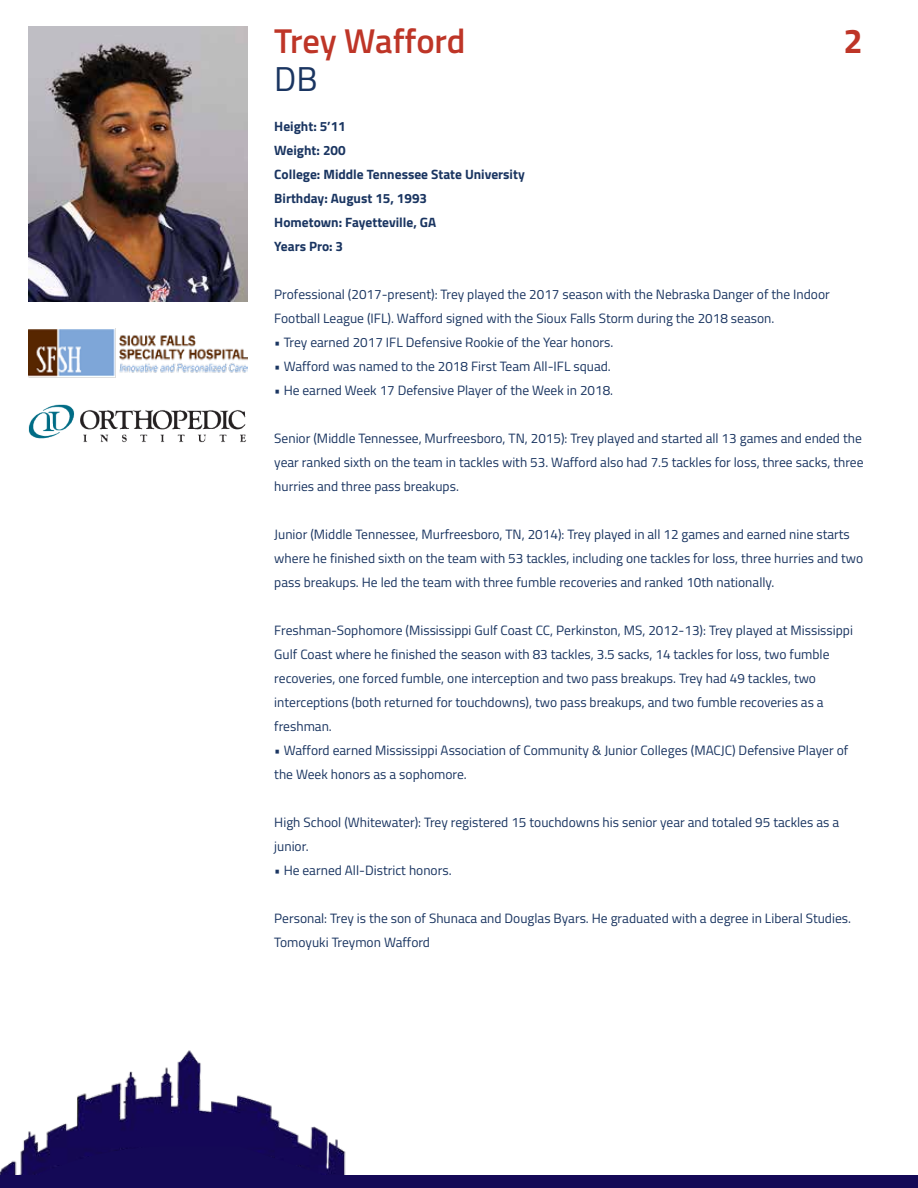
<style>
.page{position:relative;width:918px;height:1188px;background:#fff}
.page>*{position:absolute;margin:0;border:0;box-sizing:border-box;transform-origin:0 0}
.t1{font:600 34.5px "Titillium";letter-spacing:-.005em;color:#be3527}
.t2{font:34.5px "Titillium";color:#1a3561}
.t3{font:700 34.5px "Titillium";color:#be3527}
.t4{font:13.5px/24px "Titillium";color:#1a3561}
.t5{font:700 13.5px/24px "Titillium";color:#1a3561}
</style>
<div class="page">
<img style="left:28px;top:27px;width:220px;height:274px">
<img style="left:0;top:1050px;width:338px;height:125px">
<svg style="left:4px;top:1146px;width:342px;height:29px;background:#20155d"></svg>
<div style="left:0;top:1175px;width:918px;height:13px;background:#140956"></div>
<img style="left:28px;top:404px;width:218px;height:39px">
<img style="left:28px;top:328px;width:220px;height:50px">
<h1 class="t1" style="left:274px;top:15px;width:193px">Trey Wafford</h1>
<h1 class="t3" style="left:843px;top:14px;width:21px">2</h1>
<h1 class="t2" style="left:274px;top:54px;width:45px">DB</h1>
<p class="t5" style="left:274px;top:113px;width:252px">Height: 5’11<br>Weight: 200<br>College: Middle Tennessee State University<br>Birthday: August 15, 1993<br>Hometown: Fayetteville, GA<br>Years Pro: 3</p>
<p class="t4" style="left:274px;top:281px;width:557px">Professional (2017-present): Trey played the 2017 season with the Nebraska Danger of the Indoor<br>Football League (IFL). Wafford signed with the Sioux Falls Storm during the 2018 season.</p>
<p class="t4" style="left:274px;top:329px;width:341px">• Trey earned 2017 IFL Defensive Rookie of the Year honors.</p>
<p class="t4" style="left:274px;top:353px;width:338px">• Wafford was named to the 2018 First Team All-IFL squad.</p>
<p class="t4" style="left:274px;top:377px;width:340px">• He earned Week 17 Defensive Player of the Week in 2018.</p>
<p class="t4" style="left:274px;top:425px;width:591px">Senior (Middle Tennessee, Murfreesboro, TN, 2015): Trey played and started all 13 games and ended the year ranked sixth on the team in tackles with 53. Wafford also had 7.5 tackles for loss, three sacks, three hurries and three pass breakups.</p>
<p class="t4" style="left:274px;top:521px;width:590px">Junior (Middle Tennessee, Murfreesboro, TN, 2014): Trey played in all 12 games and earned nine starts where he finished sixth on the team with 53 tackles, including one tackles for loss, three hurries and two pass breakups. He led the team with three fumble recoveries and ranked 10th nationally.</p>
<p class="t4" style="left:274px;top:617px;width:580px">Freshman-Sophomore (Mississippi Gulf Coast CC, Perkinston, MS, 2012-13): Trey played at Mississippi Gulf Coast where he finished the season with 83 tackles, 3.5 sacks, 14 tackles for loss, two fumble recoveries, one forced fumble, one interception and two pass breakups. Trey had 49 tackles, two interceptions (both returned for touchdowns), two pass breakups, and two fumble recoveries as a freshman.</p>
<p class="t4" style="left:274px;top:737px;width:575px">• Wafford earned Mississippi Association of Community &amp; Junior Colleges (MACJC) Defensive Player of the Week honors as a sophomore.</p>
<p class="t4" style="left:274px;top:809px;width:566px">High School (Whitewater): Trey registered 15 touchdowns his senior year and totaled 95 tackles as a junior.</p>
<p class="t4" style="left:274px;top:857px;width:179px">• He earned All-District honors.</p>
<p class="t4" style="left:274px;top:905px;width:578px">Personal: Trey is the son of Shunaca and Douglas Byars. He graduated with a degree in Liberal Studies.<br>Tomoyuki Treymon Wafford</p>
</div>
